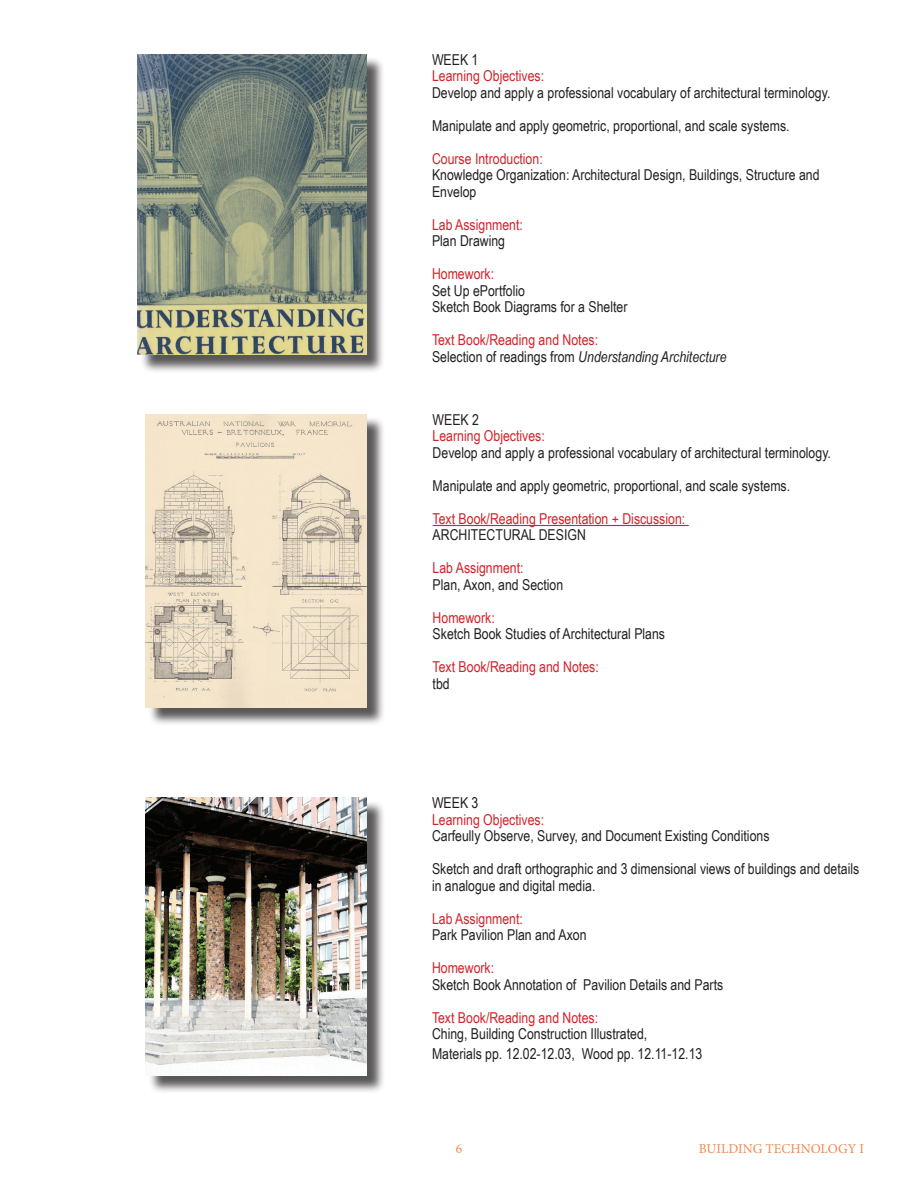
<style>
.page{position:relative;width:918px;height:1188px;background:#fff}
.page>*{position:absolute;margin:0;border:0;box-sizing:border-box;transform-origin:0 0}
.t1{font:15px/16.5px "Arial Narrow";color:#231f20}
.t2{font:15px/16.5px "Arial Narrow";color:#d1232a}
.t3{font:13.5px "Minion Pro";color:#eb8a52}
.s1{color:#231f20}
.s2{font-style:italic;color:#231f20}
</style>
<div class="page">
<div style="left:140px;top:56px;width:245px;height:318px;background:#231f20;opacity:.75"></div>
<img style="left:138px;top:54px;width:228px;height:301px">
<div style="left:148px;top:416px;width:237px;height:311px;background:#231f20;opacity:.75"></div>
<img style="left:146px;top:414px;width:220px;height:294px">
<div style="left:148px;top:800px;width:237px;height:294px;background:#231f20;opacity:.75"></div>
<img style="left:146px;top:797px;width:220px;height:278px">
<hr style="left:433px;top:525px;width:256px;height:1px;background:#d1232a">
<p class="t1" style="left:432px;top:51px;width:48px">WEEK 1</p>
<p class="t2" style="left:432px;top:67px;width:114px">Learning Objectives:</p>
<p class="t1" style="left:432px;top:84px;width:400px">Develop and apply a professional vocabulary of architectural terminology.</p>
<p class="t1" style="left:432px;top:117px;width:359px">Manipulate and apply geometric, proportional, and scale systems.</p>
<p class="t2" style="left:432px;top:150px;width:112px">Course Introduction:</p>
<p class="t1" style="left:432px;top:166px;width:389px">Knowledge Organization: Architectural Design, Buildings, Structure and<br>Envelop</p>
<p class="t2" style="left:432px;top:216px;width:92px">Lab Assignment:</p>
<p class="t1" style="left:432px;top:232px;width:75px">Plan Drawing</p>
<p class="t2" style="left:432px;top:265px;width:64px">Homework:</p>
<p class="t1" style="left:432px;top:282px;width:197px">Set Up ePortfolio<br>Sketch Book Diagrams for a Shelter</p>
<p class="t2" style="left:432px;top:331px;width:296px">Text Book/Reading and Notes:<br><span class="s1">Selection of readings from</span> <span class="s2">Understanding Architecture</span></p>
<p class="t1" style="left:433px;top:411px;width:48px">WEEK 2</p>
<p class="t2" style="left:433px;top:427px;width:114px">Learning Objectives:</p>
<p class="t1" style="left:433px;top:444px;width:400px">Develop and apply a professional vocabulary of architectural terminology.</p>
<p class="t1" style="left:433px;top:477px;width:359px">Manipulate and apply geometric, proportional, and scale systems.</p>
<p class="t2" style="left:433px;top:510px;width:254px">Text Book/Reading Presentation + Discussion:</p>
<p class="t1" style="left:433px;top:526px;width:155px">ARCHITECTURAL DESIGN</p>
<p class="t2" style="left:433px;top:559px;width:92px">Lab Assignment:</p>
<p class="t1" style="left:433px;top:576px;width:132px">Plan, Axon, and Section</p>
<p class="t2" style="left:433px;top:609px;width:64px">Homework:</p>
<p class="t1" style="left:433px;top:625px;width:234px">Sketch Book Studies of Architectural Plans</p>
<p class="t2" style="left:433px;top:658px;width:168px">Text Book/Reading and Notes:</p>
<p class="t1" style="left:433px;top:675px;width:19px">tbd</p>
<p class="t1" style="left:432px;top:794px;width:48px">WEEK 3</p>
<p class="t2" style="left:432px;top:811px;width:114px">Learning Objectives:</p>
<p class="t1" style="left:432px;top:827px;width:339px">Carfeully Observe, Survey, and Document Existing Conditions</p>
<p class="t1" style="left:432px;top:860px;width:429px">Sketch and draft orthographic and 3 dimensional views of buildings and details in analogue and digital media.</p>
<p class="t2" style="left:432px;top:910px;width:92px">Lab Assignment:</p>
<p class="t1" style="left:432px;top:926px;width:156px">Park Pavilion Plan and Axon</p>
<p class="t2" style="left:432px;top:959px;width:64px">Homework:</p>
<p class="t1" style="left:432px;top:976px;width:293px">Sketch Book Annotation of Pavilion Details and Parts</p>
<p class="t2" style="left:432px;top:1009px;width:168px">Text Book/Reading and Notes:</p>
<p class="t1" style="left:432px;top:1024px;width:272px;line-height:19.8px">Ching, Building Construction Illustrated,<br>Materials pp. 12.02-12.03, Wood pp. 12.11-12.13</p>
<p class="t3" style="left:456px;top:1139px;width:8px">6</p>
<p class="t3" style="left:699px;top:1139px;width:167px">BUILDING TECHNOLOGY I</p>
</div>
